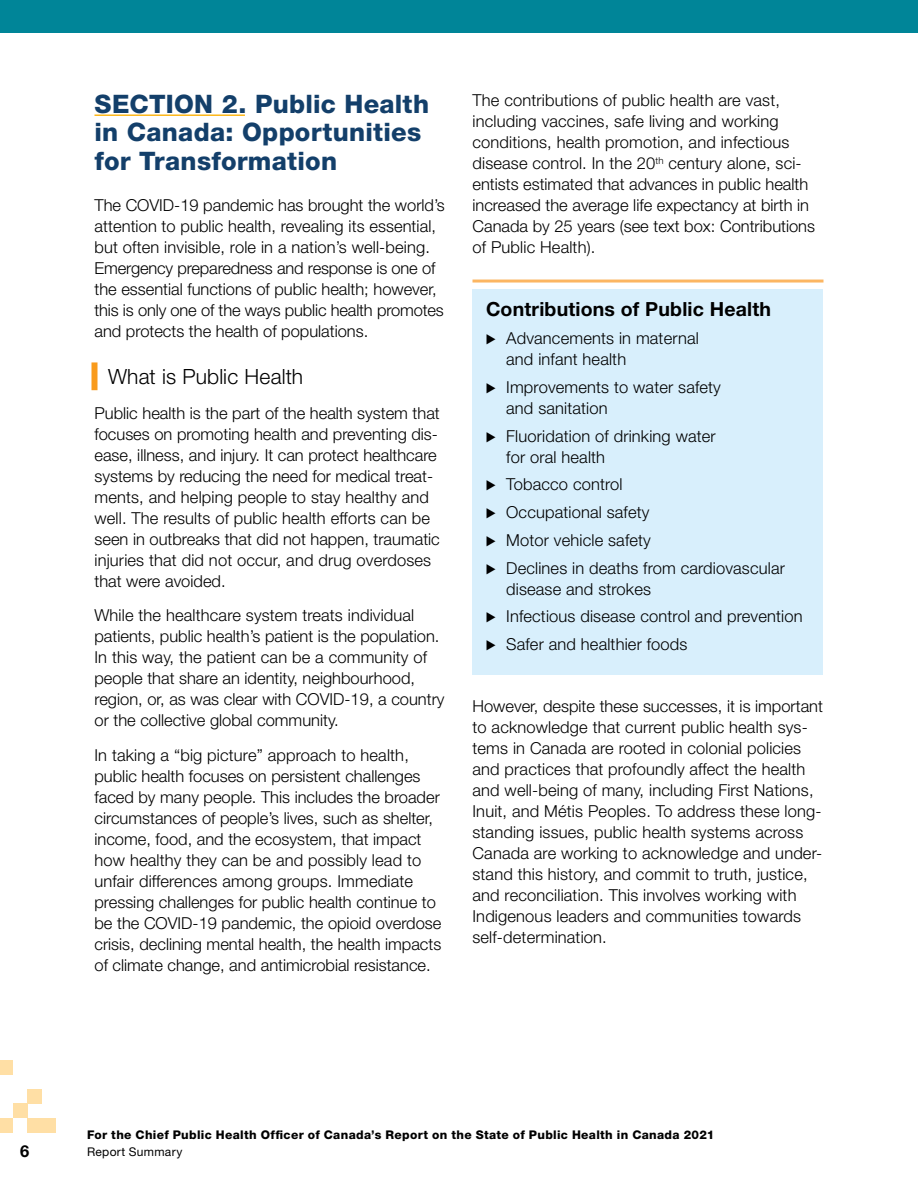
<style>
.page{position:relative;width:918px;height:1188px;background:#fff}
.page>*{position:absolute;margin:0;border:0;box-sizing:border-box;transform-origin:0 0}
.t1{font:800 25.5px/28.5px "Helvetica Neue LT Std";letter-spacing:.01em;color:#133f6a}
.t2{font:300 21px "Helvetica Neue LT Std";letter-spacing:.01em;color:#000}
.t3{font:700 19.5px "Helvetica Neue LT Std";letter-spacing:.01em;color:#000}
.t4{font:300 16.5px/21px "Helvetica Neue LT Std";letter-spacing:.01em;color:#000}
.t5{font:700 16.5px "Helvetica Neue LT Std";color:#000}
.t6{font:800 12px "Helvetica Neue LT Std";letter-spacing:.025em;color:#000}
.t7{font:12px "Helvetica Neue LT Std";letter-spacing:.025em;color:#000}
.s1{font-family:"Proxima Nova"}
</style>
<div class="page">
<div style="left:0;top:0;width:918px;height:32px;background:#008598"></div>
<hr style="left:94px;top:114px;width:151px;height:2px;background:#fdb71a">
<div style="left:0;top:1118px;width:13px;height:14px;background:#ffdfa5"></div>
<div style="left:27px;top:1118px;width:15px;height:14px;background:#ffdfa5"></div>
<div style="left:13px;top:1104px;width:14px;height:14px;background:#ffdfa5"></div>
<div style="left:27px;top:1089px;width:15px;height:15px;background:#ffdfa5"></div>
<div style="left:0;top:1060px;width:13px;height:15px;background:#ffdfa5"></div>
<div style="left:42px;top:1118px;width:14px;height:14px;background:#ffdfa5"></div>
<div style="left:92px;top:362px;width:6px;height:28px;background:#f99b1c"></div>
<div style="left:472px;top:289px;width:352px;height:40px;background:#d8effc"></div>
<hr style="left:472px;top:280px;width:352px;height:3px;background:#fcb662">
<div style="left:472px;top:326px;width:352px;height:64px;background:#d8effc"></div>
<div style="left:472px;top:374px;width:352px;height:65px;background:#d8effc"></div>
<div style="left:472px;top:423px;width:352px;height:65px;background:#d8effc"></div>
<div style="left:472px;top:472px;width:352px;height:43px;background:#d8effc"></div>
<div style="left:472px;top:500px;width:352px;height:43px;background:#d8effc"></div>
<div style="left:472px;top:527px;width:352px;height:44px;background:#d8effc"></div>
<div style="left:472px;top:555px;width:352px;height:65px;background:#d8effc"></div>
<div style="left:472px;top:604px;width:352px;height:43px;background:#d8effc"></div>
<div style="left:472px;top:632px;width:352px;height:43px;background:#d8effc"></div>
<h1 class="t1" style="left:94px;top:89px;width:336px">SECTION 2. Public Health in Canada: Opportunities for Transformation</h1>
<p class="t4" style="left:94px;top:194px;width:352px">The COVID-19 pandemic has brought the world’s attention to public health, revealing its essential, but often invisible, role in a nation’s well-being.<br>Emergency preparedness and response is one of the essential functions of public health; however, this is only one of the ways public health promotes and protects the health of populations.</p>
<p class="t2" style="left:108px;top:364px;width:197px">What is Public Health</p>
<p class="t4" style="left:94px;top:402px;width:347px">Public health is the part of the health system that focuses on promoting health and preventing dis&shy;ease, illness, and injury. It can protect healthcare systems by reducing the need for medical treat&shy;ments, and helping people to stay healthy and well. The results of public health efforts can be seen in outbreaks that did not happen, traumatic injuries that did not occur, and drug overdoses that were avoided.</p>
<p class="t4" style="left:94px;top:605px;width:352px">While the healthcare system treats individual patients, public health’s patient is the population.<br>In this way, the patient can be a community of people that share an identity, neighbourhood, region, or, as was clear with COVID-19, a country or the collective global community.</p>
<p class="t4" style="left:94px;top:744px;width:348px">In taking a “big picture” approach to health, public health focuses on persistent challenges faced by many people. This includes the broader circumstances of people’s lives, such as shelter, income, food, and the ecosystem, that impact how healthy they can be and possibly lead to unfair differences among groups. Immediate pressing challenges for public health continue to be the COVID-19 pandemic, the opioid overdose crisis, declining mental health, the health impacts of climate change, and antimicrobial resistance.</p>
<p class="t4" style="left:472px;top:90px;width:344px">The contributions of public health are vast, including vaccines, safe living and working conditions, health promotion, and infectious disease control. In the 20<sup>th</sup> century alone, sci&shy;entists estimated that advances in public health increased the average life expectancy at birth in Canada by 25 years (see text box: Contributions of Public Health).</p>
<p class="t3" style="left:486px;top:297px;width:287px">Contributions of Public Health</p>
<p class="t4" style="left:506px;top:327px;width:194px;text-indent:-20px"><span class="s1">⊲</span> Advancements in maternal and infant health</p>
<p class="t4" style="left:506px;top:376px;width:216px;text-indent:-20px"><span class="s1">⊲</span> Improvements to water safety and sanitation</p>
<p class="t4" style="left:506px;top:425px;width:211px;text-indent:-20px"><span class="s1">⊲</span> Fluoridation of drinking water for oral health</p>
<p class="t4" style="left:486px;top:470px;width:300px;line-height:27.8px"><span class="s1">⊲</span> Tobacco control<br><span class="s1">⊲</span> Occupational safety<br><span class="s1">⊲</span> Motor vehicle safety<br><span class="s1">⊲</span> Declines in deaths from cardiovascular</p>
<p class="t4" style="left:486px;top:574px;width:318px;line-height:27.8px;text-indent:20px">disease and strokes<br><span class="s1">⊲</span> Infectious disease control and prevention <span class="s1">⊲</span> Safer and healthier foods</p>
<p class="t4" style="left:473px;top:695px;width:352px">However, despite these successes, it is important to acknowledge that current public health sys&shy;tems in Canada are rooted in colonial policies and practices that profoundly affect the health and well-being of many, including First Nations, Inuit, and Métis Peoples. To address these long&shy;standing issues, public health systems across Canada are working to acknowledge and under&shy;stand this history, and commit to truth, justice, and reconciliation. This involves working with Indigenous leaders and communities towards self-determination.</p>
<p class="t5" style="left:20px;top:1141px;width:11px">6</p>
<p class="t6" style="left:87px;top:1127px;width:629px">For the Chief Public Health Officer of Canada’s Report on the State of Public Health in Canada 2021</p>
<p class="t7" style="left:87px;top:1144px;width:97px">Report Summary</p>
</div>
